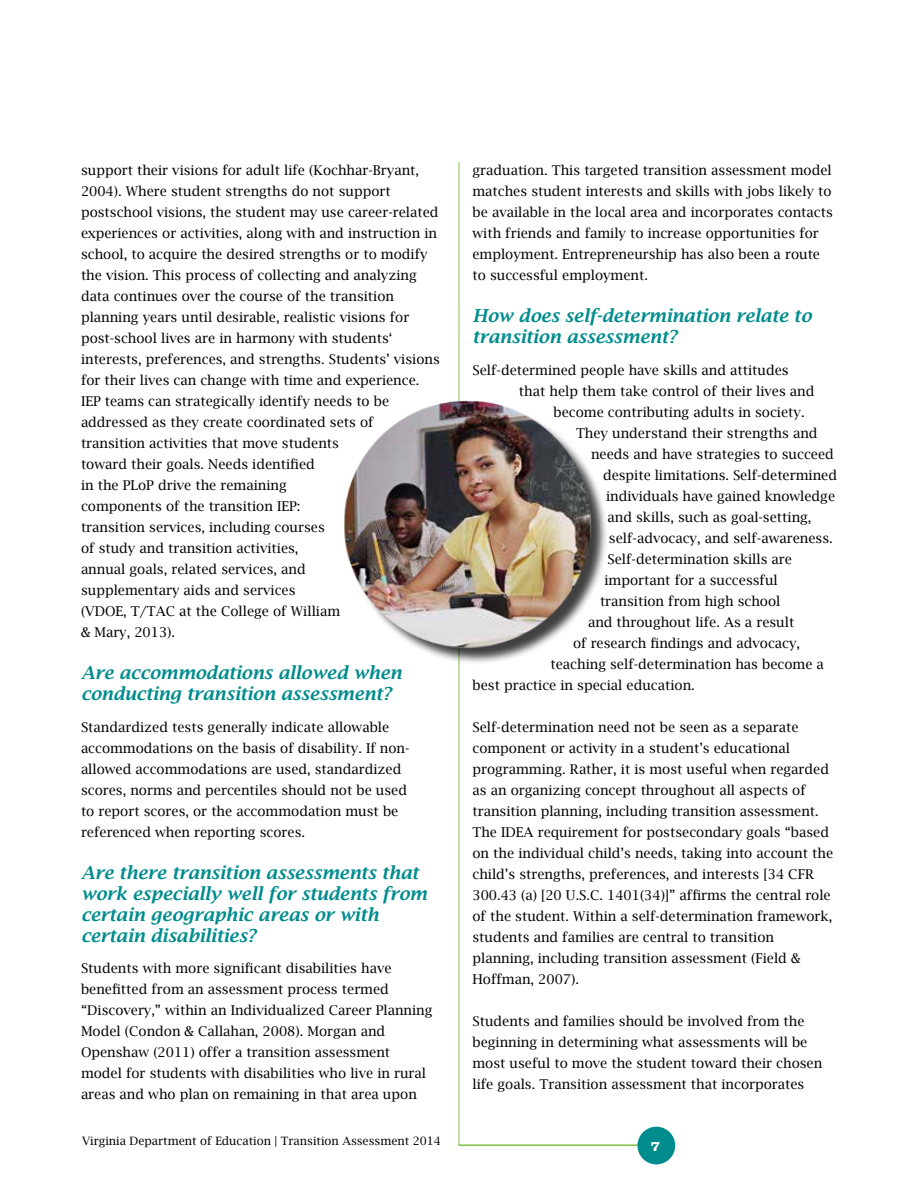
<style>
.page{position:relative;width:918px;height:1188px;background:#fff}
.page>*{position:absolute;margin:0;border:0;box-sizing:border-box;transform-origin:0 0}
.t1{font:italic 18px/21px "Lucida Bright";color:#008c8d}
.t2{font:700 15px "Clarendon";color:#fff}
.t3{font:13.5px/21px "Lucida Bright";color:#000}
.t4{font:11.55px "Lucida Bright";color:#000}
</style>
<div class="page">
<hr style="left:459px;top:1144px;width:179px;height:2px;background:#7dc242">
<div style="left:637px;top:1127px;width:38px;height:37px;background:#008c8d;border-radius:50%"></div>
<hr style="left:459px;top:162px;width:1px;height:983px;background:#7dc242">
<div style="left:346px;top:404px;width:262px;height:261px;background:#000;opacity:.75"></div>
<img style="left:344px;top:394px;width:249px;height:258px">
<p class="t3" style="left:81px;top:159px;width:360px">support their visions for adult life (Kochhar-Bryant, 2004). Where student strengths do not support postschool visions, the student may use career-related experiences or activities, along with and instruction in school, to acquire the desired strengths or to modify the vision. This process of collecting and analyzing data continues over the course of the transition planning years until desirable, realistic visions for post-school lives are in harmony with students‘ interests, preferences, and strengths. Students’ visions for their lives can change with time and experience.<br>IEP teams can strategically identify needs to be addressed as they create coordinated sets of transition activities that move students<br>toward their goals. Needs identified<br>in the PLoP drive the remaining<br>components of the transition IEP:<br>transition services, including courses<br>of study and transition activities,<br>annual goals, related services, and<br>supplementary aids and services<br>(VDOE, T/TAC at the College of William<br>&amp; Mary, 2013).</p>
<h1 class="t1" style="left:81px;top:662px;width:322px">Are accommodations allowed when conducting transition assessment?</h1>
<p class="t3" style="left:81px;top:716px;width:330px">Standardized tests generally indicate allowable accommodations on the basis of disability. If non&shy;allowed accommodations are used, standardized scores, norms and percentiles should not be used to report scores, or the accommodation must be referenced when reporting scores.</p>
<h1 class="t1" style="left:81px;top:861px;width:347px">Are there transition assessments that work especially well for students from certain geographic areas or with certain disabilities?</h1>
<p class="t3" style="left:81px;top:957px;width:353px">Students with more significant disabilities have benefitted from an assessment process termed “Discovery,” within an Individualized Career Planning Model (Condon &amp; Callahan, 2008). Morgan and Openshaw (2011) offer a transition assessment model for students with disabilities who live in rural areas and who plan on remaining in that area upon</p>
<p class="t3" style="left:472px;top:159px;width:362px">graduation. This targeted transition assessment model matches student interests and skills with jobs likely to be available in the local area and incorporates contacts with friends and family to increase opportunities for employment. Entrepreneurship has also been a route to successful employment.</p>
<h1 class="t1" style="left:472px;top:305px;width:340px">How does self-determination relate to transition assessment?</h1>
<p class="t3" style="left:472px;top:359px;width:318px">Self-determined people have skills and attitudes</p>
<p class="t3" style="left:519px;top:380px;width:297px">that help them take control of their lives and</p>
<p class="t3" style="left:554px;top:401px;width:253px">become contributing adults in society.</p>
<p class="t3" style="left:576px;top:422px;width:243px">They understand their strengths and</p>
<p class="t3" style="left:591px;top:443px;width:244px">needs and have strategies to succeed</p>
<p class="t3" style="left:603px;top:464px;width:236px">despite limitations. Self-determined</p>
<p class="t3" style="left:606px;top:485px;width:231px">individuals have gained knowledge</p>
<p class="t3" style="left:608px;top:506px;width:205px">and skills, such as goal-setting,</p>
<p class="t3" style="left:609px;top:527px;width:225px">self-advocacy, and self-awareness.</p>
<p class="t3" style="left:608px;top:548px;width:186px">Self-determination skills are</p>
<p class="t3" style="left:605px;top:569px;width:175px">important for a successful</p>
<p class="t3" style="left:600px;top:590px;width:182px">transition from high school</p>
<p class="t3" style="left:588px;top:611px;width:208px">and throughout life. As a result</p>
<p class="t3" style="left:573px;top:632px;width:229px">of research findings and advocacy,</p>
<p class="t3" style="left:551px;top:653px;width:275px">teaching self-determination has become a</p>
<p class="t3" style="left:472px;top:674px;width:224px">best practice in special education.</p>
<p class="t3" style="left:472px;top:716px;width:362px">Self-determination need not be seen as a separate component or activity in a student’s educational programming. Rather, it is most useful when regarded as an organizing concept throughout all aspects of transition planning, including transition assessment.<br>The IDEA requirement for postsecondary goals “based on the individual child’s needs, taking into account the child’s strengths, preferences, and interests [34 CFR 300.43 (a) [20 U.S.C. 1401(34)]” affirms the central role of the student. Within a self-determination framework, students and families are central to transition planning, including transition assessment (Field &amp; Hoffman, 2007).</p>
<p class="t3" style="left:472px;top:1010px;width:351px">Students and families should be involved from the beginning in determining what assessments will be most useful to move the student toward their chosen life goals. Transition assessment that incorporates</p>
<p class="t4" style="left:82px;top:1134px;width:360px">Virginia Department of Education | Transition Assessment 2014</p>
<p class="t2" style="left:651px;top:1136px;width:11px">7</p>
</div>
